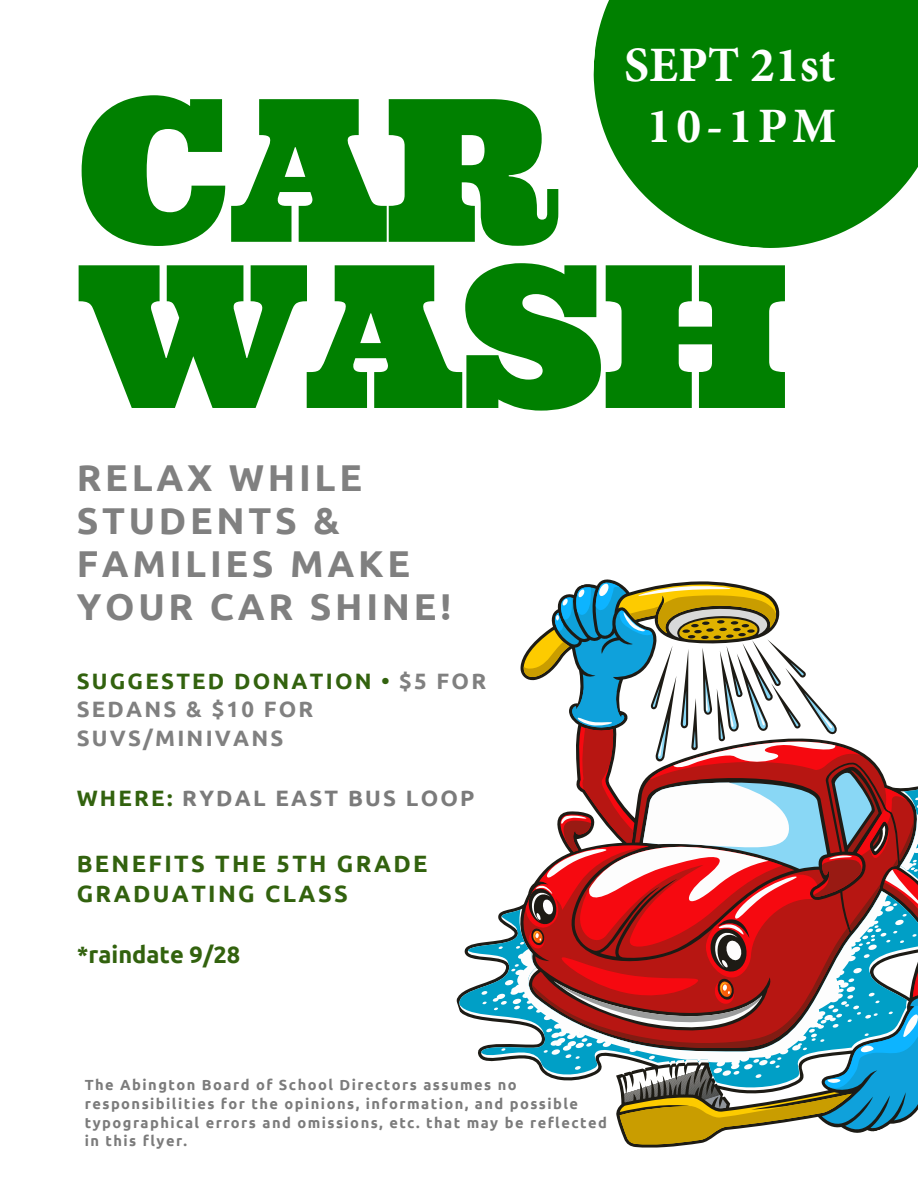
<style>
.page{position:relative;width:918px;height:1188px;background:#fff}
.page>*{position:absolute;margin:0;border:0;box-sizing:border-box;transform-origin:0 0}
.t1{font:198.3px/166.2px "Ultra";letter-spacing:-.02em;color:#008000}
.t2{font:700 49.65px/61.2px "Minion Pro";color:#fff;text-align:center}
.t3{font:700 37.35px/42.8px "Ubuntu";letter-spacing:.1em;color:#808080}
.t4{font:700 23.7px/30.5px "Ubuntu";letter-spacing:.1em;color:#32620e}
.t5{font:700 23.7px "Ubuntu";color:#32620e}
.t6{font:700 22.2px/28.3px "Ubuntu";letter-spacing:.1em;color:#808080}
.t7{font:700 22.2px "Ubuntu";letter-spacing:.1em;color:#7b7b7b}
.t8{font:700 14.7px/18.6px "Ubuntu";letter-spacing:.1em;color:#7b7b7b}
.s1{color:#32620e}
</style>
<div class="page">
<svg style="left:463px;top:909px;width:48px;height:153px"></svg>
<svg style="left:511px;top:579px;width:407px;height:569px"></svg>
<svg style="left:594px;top:0;width:324px;height:248px;fill:#008000"></svg>
<h2 class="t2" style="left:624px;top:34px;width:214px">SEPT 21st<br>10-1PM</h2>
<h1 class="t1" style="left:77px;top:86px;width:714px">CAR<br>WASH</h1>
<h3 class="t3" style="left:77px;top:456px;width:376px">RELAX WHILE<br>STUDENTS &amp;<br>FAMILIES MAKE<br>YOUR CAR SHINE!</h3>
<h3 class="t6" style="left:77px;top:666px;width:411px"><span class="s1">SUGGESTED DONATION •</span> $5 FOR<br>SEDANS &amp; $10 FOR<br>SUVS/MINIVANS</h3>
<h3 class="t7" style="left:77px;top:785px;width:399px"><span class="s1">WHERE:</span> RYDAL EAST BUS LOOP</h3>
<h3 class="t4" style="left:77px;top:848px;width:352px">BENEFITS THE 5TH GRADE<br>GRADUATING CLASS</h3>
<h3 class="t5" style="left:77px;top:940px;width:165px">*raindate 9/28</h3>
<p class="t8" style="left:85px;top:1076px;width:524px">The Abington Board of School Directors assumes no responsibilities for the opinions, information, and possible typographical errors and omissions, etc. that may be reflected in this flyer.</p>
</div>
